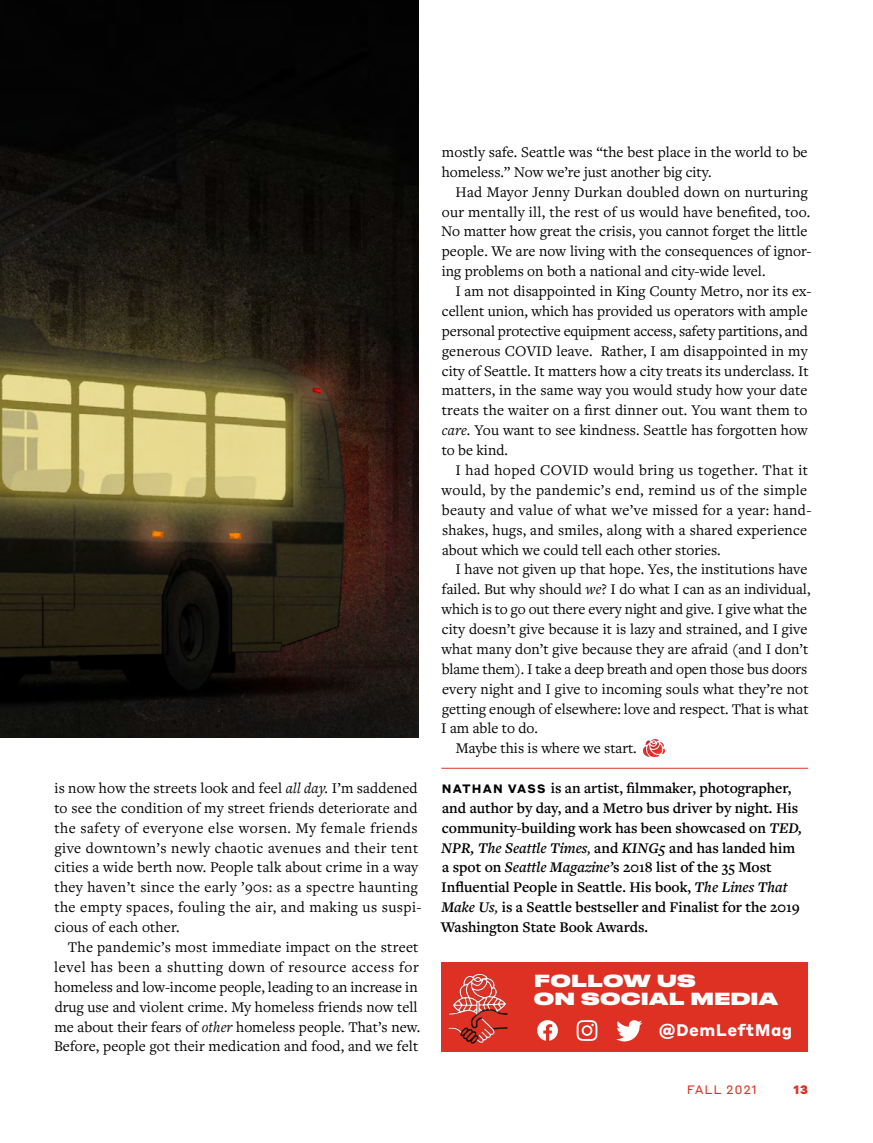
<style>
.page{position:relative;width:873px;height:1143px;background:#fff}
.page>*{position:absolute;margin:0;border:0;box-sizing:border-box;transform-origin:0 0}
.t1{font:800 16.5px/18px "Druk Wide";letter-spacing:.06em;color:#fff}
.t2{font:700 16.5px "Styrene B";letter-spacing:.025em;color:#fff}
.t3{font:15.3px/20px "Freight Text Pro";letter-spacing:.005em;color:#000}
.t4{font:15.3px/20px "Freight Text Pro";letter-spacing:.025em;color:#000}
.t5{font:600 15.3px/20px "Freight Text Pro";color:#000}
.t6{font:12px "Styrene B";letter-spacing:.065em;color:#de3023}
.t7{font:900 12px "Styrene B";color:#de3023}
.s1{font-style:italic}
.s2{font-family:"Styrene B";font-weight:700;font-size:12px}
.s3{font-weight:400;font-style:italic}
</style>
<div class="page">
<img style="left:0;top:0;width:418px;height:738px">
<hr style="left:441px;top:768px;width:367px;height:1px;background:#de3023">
<img style="left:644px;top:740px;width:21px;height:16px">
<div style="left:441px;top:962px;width:367px;height:90px;background:#de3023"></div>
<img style="left:448px;top:973px;width:60px;height:71px">
<svg style="left:537px;top:1020px;width:21px;height:21px"></svg>
<svg style="left:577px;top:1020px;width:20px;height:21px"></svg>
<svg style="left:616px;top:1020px;width:26px;height:21px"></svg>
<p class="t4" style="left:54px;top:778px;width:369px">is now how the streets look and feel <span class="s1">all day.</span> I’m saddened to see the condition of my street friends deteriorate and the safety of everyone else worsen. My female friends give downtown’s newly chaotic avenues and their tent cities a wide berth now. People talk about crime in a way they haven’t since the early ’90s: as a spectre haunting the empty spaces, fouling the air, and making us suspi&shy;cious of each other.</p>
<p class="t3" style="left:54px;top:937px;width:368px;text-indent:14px">The pandemic’s most immediate impact on the street level has been a shutting down of resource access for homeless and low-income people, leading to an increase in drug use and violent crime. My homeless friends now tell me about their fears of <span class="s1">other</span> homeless people. That’s new.<br>Before, people got their medication and food, and we felt</p>
<p class="t3" style="left:442px;top:142px;width:367px">mostly safe. Seattle was “the best place in the world to be homeless.” Now we’re just another big city.</p>
<p class="t3" style="left:441px;top:181px;width:372px;text-indent:14px">Had Mayor Jenny Durkan doubled down on nurturing our mentally ill, the rest of us would have benefited, too.<br>No matter how great the crisis, you cannot forget the little people. We are now living with the consequences of ignor&shy;ing problems on both a national and city-wide level.</p>
<p class="t3" style="left:442px;top:281px;width:371px;text-indent:14px">I am not disappointed in King County Metro, nor its ex&shy;cellent union, which has provided us operators with ample personal protective equipment access, safety partitions, and generous COVID leave. Rather, I am disappointed in my city of Seattle. It matters how a city treats its underclass. It matters, in the same way you would study how your date treats the waiter on a first dinner out. You want them to <span class="s1">care</span>. You want to see kindness. Seattle has forgotten how to be kind.</p>
<p class="t3" style="left:442px;top:460px;width:371px;text-indent:14px">I had hoped COVID would bring us together. That it would, by the pandemic’s end, remind us of the simple beauty and value of what we’ve missed for a year: hand&shy;shakes, hugs, and smiles, along with a shared experience about which we could tell each other stories.</p>
<p class="t3" style="left:455px;top:559px;width:353px">I have not given up that hope. Yes, the institutions have</p>
<p class="t3" style="left:442px;top:579px;width:370px">failed. But why should <span class="s1">we</span>? I do what I can as an individual,</p>
<p class="t3" style="left:442px;top:599px;width:367px">which is to go out there every night and give. I give what the</p>
<p class="t3" style="left:442px;top:619px;width:367px">city doesn’t give because it is lazy and strained, and I give</p>
<p class="t3" style="left:442px;top:639px;width:368px">what many don’t give because they are afraid (and I don’t</p>
<p class="t3" style="left:442px;top:658px;width:367px">blame them). I take a deep breath and open those bus doors</p>
<p class="t3" style="left:442px;top:678px;width:368px">every night and I give to incoming souls what they’re not</p>
<p class="t3" style="left:442px;top:698px;width:368px">getting enough of elsewhere: love and respect. That is what</p>
<p class="t3" style="left:441px;top:718px;width:98px">I am able to do.</p>
<p class="t3" style="left:456px;top:738px;width:182px">Maybe this is where we start.</p>
<p class="t5" style="left:441px;top:778px;width:363px"><span class="s2">NATHAN VASS</span> is an artist, filmmaker, photographer, and author by day, and a Metro bus driver by night. His community-building work has been showcased on <span class="s1">TED, NPR, The Seattle Times</span><span class="s3">,</span> and <span class="s1">KING5</span> and has landed him a spot on <span class="s1">Seattle Magazine’</span>s 2018 list of the 35 Most Influential People in Seattle. His book, <span class="s1">The Lines That Make Us</span><span class="s3">,</span> is a Seattle bestseller and Finalist for the 2019<br>Washington State Book Awards.</p>
<p class="t1" style="left:534px;top:971px;width:245px">FOLLOW US<br>ON SOCIAL MEDIA</p>
<p class="t2" style="left:659px;top:1016px;width:135px">@DemLeftMag</p>
<p class="t6" style="left:687px;top:1079px;width:72px">FALL 2021</p>
<p class="t7" style="left:793px;top:1079px;width:16px">13</p>
</div>
